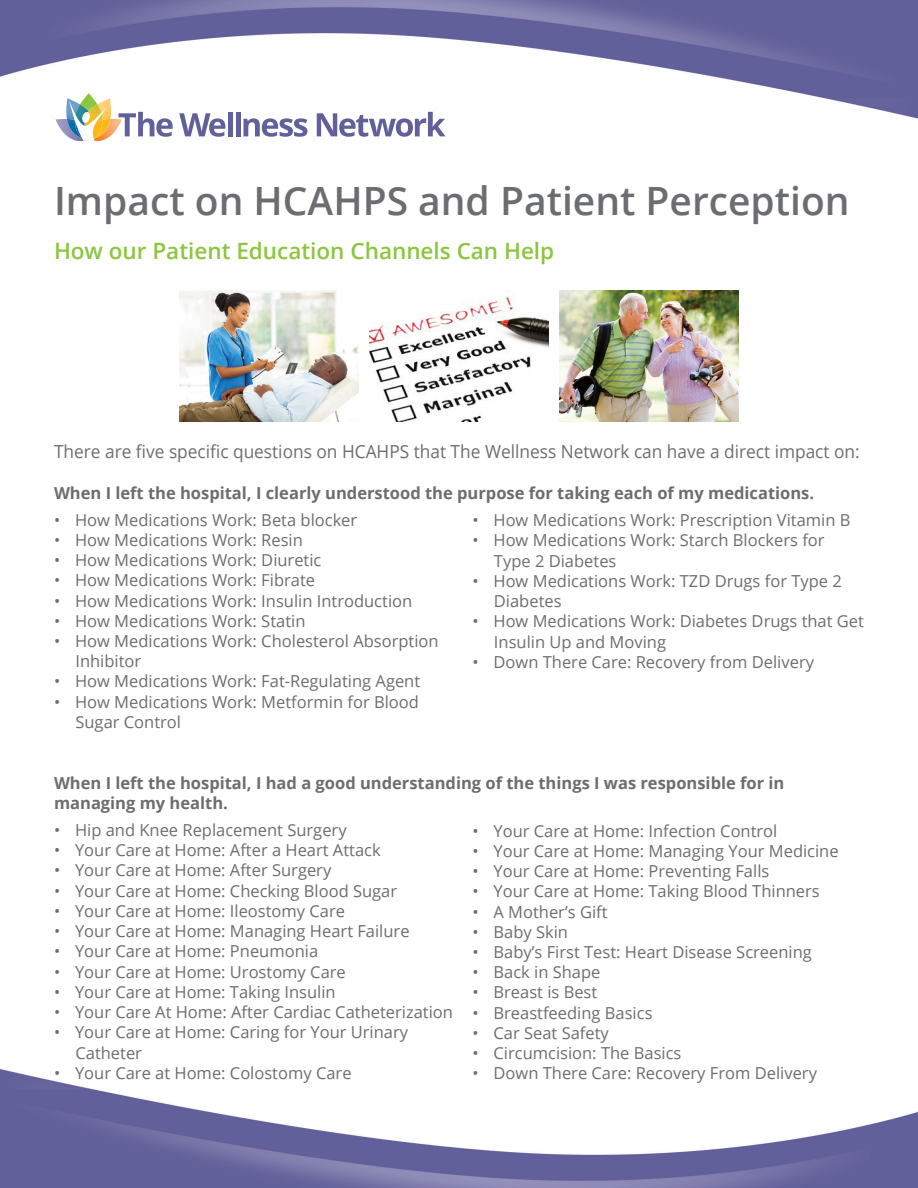
<style>
.page{position:relative;width:918px;height:1188px;background:#fff}
.page>*{position:absolute;margin:0;border:0;box-sizing:border-box;transform-origin:0 0}
.t1{font:600 39px "Open Sans";color:#6c6d70}
.t2{font:600 22.5px "Open Sans";color:#8bc63e}
.t3{font:18px "Open Sans";color:#6c6d70;scale:.96 1}
.t4{font:16.5px/20.2px "Open Sans";color:#6c6d70}
.t5{font:700 16.5px/20.2px "Open Sans";color:#6c6d70}
</style>
<div class="page">
<img style="left:0;top:0;width:918px;height:123px">
<img style="left:0;top:1069px;width:918px;height:119px">
<img style="left:179px;top:290px;width:179px;height:132px">
<img style="left:560px;top:290px;width:179px;height:132px">
<svg style="left:118px;top:112px;width:55px;height:25px"></svg>
<svg style="left:179px;top:113px;width:46px;height:24px"></svg>
<div style="left:228px;top:112px;width:5px;height:24px;background:#62609a"></div>
<div style="left:236px;top:112px;width:5px;height:24px;background:#62609a"></div>
<svg style="left:243px;top:118px;width:64px;height:19px"></svg>
<svg style="left:317px;top:112px;width:128px;height:25px"></svg>
<img style="left:56px;top:119px;width:10px;height:16px">
<img style="left:80px;top:93px;width:17px;height:5px">
<img style="left:66px;top:98px;width:45px;height:38px">
<img style="left:67px;top:119px;width:2px;height:19px">
<img style="left:110px;top:119px;width:12px;height:18px">
<img style="left:106px;top:119px;width:4px;height:20px">
<svg style="left:69px;top:100px;width:37px;height:41px"></svg>
<img style="left:370px;top:295px;width:178px;height:127px">
<h1 class="t1" style="left:54px;top:174px;width:797px">Impact on HCAHPS and Patient Perception</h1>
<h2 class="t2" style="left:54px;top:236px;width:502px">How our Patient Education Channels Can Help</h2>
<p class="t3" style="left:54px;top:439px;width:841px">There are five specific questions on HCAHPS that The Wellness Network can have a direct impact on:</p>
<p class="t5" style="left:54px;top:482px;width:762px">When I left the hospital, I clearly understood the purpose for taking each of my medications.</p>
<p class="t4" style="left:54px;top:509px;width:305px">• How Medications Work: Beta blocker</p>
<p class="t4" style="left:54px;top:529px;width:250px">• How Medications Work: Resin</p>
<p class="t4" style="left:54px;top:549px;width:269px">• How Medications Work: Diuretic</p>
<p class="t4" style="left:54px;top:570px;width:263px">• How Medications Work: Fibrate</p>
<p class="t4" style="left:54px;top:590px;width:360px">• How Medications Work: Insulin Introduction</p>
<p class="t4" style="left:54px;top:610px;width:253px">• How Medications Work: Statin</p>
<p class="t4" style="left:75px;top:630px;width:365px;text-indent:-21px">• How Medications Work: Cholesterol Absorption<br>Inhibitor</p>
<p class="t4" style="left:54px;top:671px;width:368px">• How Medications Work: Fat-Regulating Agent</p>
<p class="t4" style="left:75px;top:691px;width:345px;text-indent:-21px">• How Medications Work: Metformin for Blood<br>Sugar Control</p>
<p class="t4" style="left:472px;top:510px;width:379px">• How Medications Work: Prescription Vitamin B</p>
<p class="t4" style="left:494px;top:530px;width:332px;text-indent:-21px">• How Medications Work: Starch Blockers for<br>Type 2 Diabetes</p>
<p class="t4" style="left:494px;top:570px;width:349px;text-indent:-21px">• How Medications Work: TZD Drugs for Type 2<br>Diabetes</p>
<p class="t4" style="left:494px;top:611px;width:372px;text-indent:-21px">• How Medications Work: Diabetes Drugs that Get<br>Insulin Up and Moving</p>
<p class="t4" style="left:472px;top:651px;width:343px">• Down There Care: Recovery from Delivery</p>
<p class="t5" style="left:54px;top:772px;width:732px">When I left the hospital, I had a good understanding of the things I was responsible for in managing my health.</p>
<p class="t4" style="left:54px;top:819px;width:294px">• Hip and Knee Replacement Surgery</p>
<p class="t4" style="left:54px;top:840px;width:328px">• Your Care at Home: After a Heart Attack</p>
<p class="t4" style="left:54px;top:860px;width:279px">• Your Care at Home: After Surgery</p>
<p class="t4" style="left:54px;top:880px;width:345px">• Your Care at Home: Checking Blood Sugar</p>
<p class="t4" style="left:54px;top:900px;width:293px">• Your Care at Home: Ileostomy Care</p>
<p class="t4" style="left:54px;top:921px;width:357px">• Your Care at Home: Managing Heart Failure</p>
<p class="t4" style="left:54px;top:941px;width:266px">• Your Care at Home: Pneumonia</p>
<p class="t4" style="left:54px;top:961px;width:293px">• Your Care at Home: Urostomy Care</p>
<p class="t4" style="left:54px;top:981px;width:283px">• Your Care at Home: Taking Insulin</p>
<p class="t4" style="left:54px;top:1002px;width:401px">• Your Care At Home: After Cardiac Catheterization</p>
<p class="t4" style="left:75px;top:1022px;width:334px;text-indent:-21px">• Your Care at Home: Caring for Your Urinary<br>Catheter</p>
<p class="t4" style="left:54px;top:1062px;width:299px">• Your Care at Home: Colostomy Care</p>
<p class="t4" style="left:472px;top:820px;width:306px">• Your Care at Home: Infection Control</p>
<p class="t4" style="left:472px;top:840px;width:368px">• Your Care at Home: Managing Your Medicine</p>
<p class="t4" style="left:472px;top:860px;width:298px">• Your Care at Home: Preventing Falls</p>
<p class="t4" style="left:472px;top:881px;width:349px">• Your Care at Home: Taking Blood Thinners</p>
<p class="t4" style="left:472px;top:901px;width:137px">• A Mother’s Gift</p>
<p class="t4" style="left:472px;top:921px;width:97px">• Baby Skin</p>
<p class="t4" style="left:472px;top:941px;width:341px">• Baby’s First Test: Heart Disease Screening</p>
<p class="t4" style="left:472px;top:962px;width:130px">• Back in Shape</p>
<p class="t4" style="left:472px;top:982px;width:126px">• Breast is Best</p>
<p class="t4" style="left:472px;top:1002px;width:182px">• Breastfeeding Basics</p>
<p class="t4" style="left:472px;top:1022px;width:138px">• Car Seat Safety</p>
<p class="t4" style="left:472px;top:1043px;width:210px">• Circumcision: The Basics</p>
<p class="t4" style="left:472px;top:1063px;width:346px">• Down There Care: Recovery From Delivery</p>
</div>
